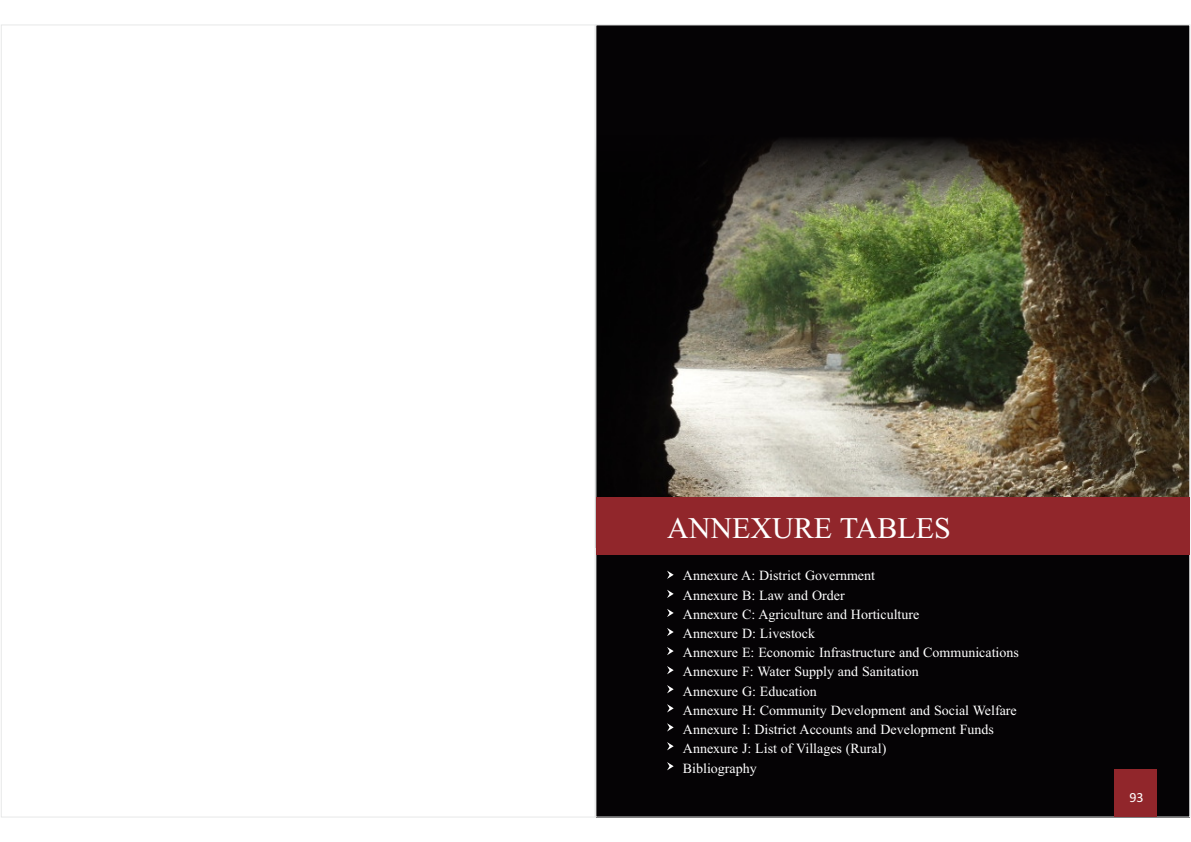
<style>
.page{position:relative;width:1191px;height:842px;background:#fff}
.page>*{position:absolute;margin:0;border:0;box-sizing:border-box;transform-origin:0 0}
.t1{font:30px "Times New Roman";color:#fff}
.t2{font:14px/19.2px "Times New Roman";color:#fff}
.t3{font:14px "Calibri";color:#fff}
</style>
<div class="page">
<div style="left:596px;top:25px;width:593px;height:792px;background:#050305"></div>
<img style="left:659px;top:139px;width:528px;height:358px">
<div style="left:1114px;top:769px;width:43px;height:48px;background:#91262b"></div>
<div style="left:596px;top:497px;width:593px;height:58px;background:#91262b"></div>
<svg style="left:1px;top:25px;width:594px;height:792px"></svg>
<svg style="left:667px;top:571px;width:6px;height:199px"></svg>
<h1 class="t1" style="left:667px;top:518px;width:285px">ANNEXURE TABLES</h1>
<p class="t2" style="left:683px;top:567px;width:337px">Annexure A: District Government<br>Annexure B: Law and Order<br>Annexure C: Agriculture and Horticulture<br>Annexure D: Livestock<br>Annexure E: Economic Infrastructure and Communications Annexure F: Water Supply and Sanitation<br>Annexure G: Education<br>Annexure H: Community Development and Social Welfare Annexure I: District Accounts and Development Funds Annexure J: List of Villages (Rural)<br>Bibliography</p>
<p class="t3" style="left:1129px;top:792px;width:16px">93</p>
</div>
